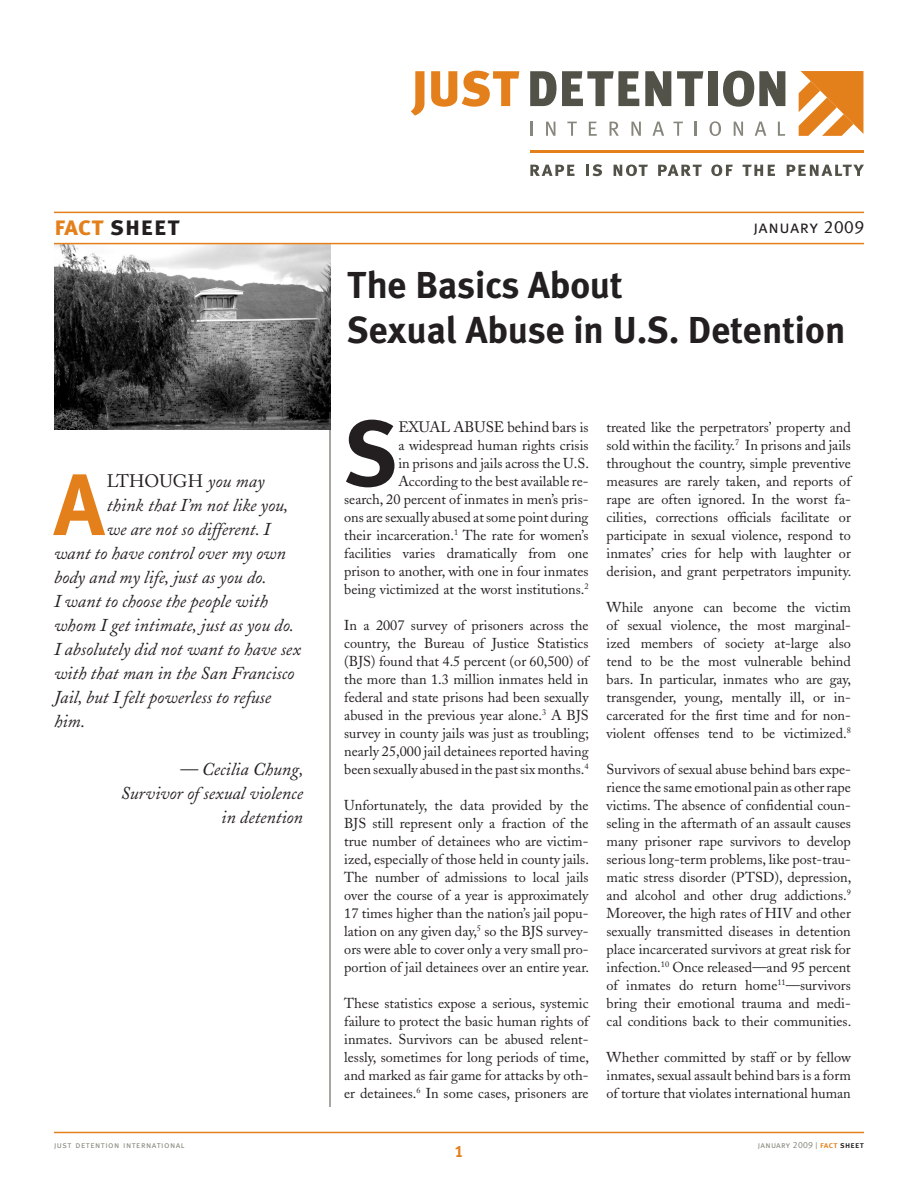
<style>
.page{position:relative;width:918px;height:1188px;background:#fff}
.page>*{position:absolute;margin:0;border:0;box-sizing:border-box;transform-origin:0 0}
.t1{font:700 92.7px "Meta Plus";color:#231f20}
.t2{font:700 87px "Meta Plus";color:#e4801b}
.t3{font:700 37.5px/45px "Meta Plus";color:#231f20}
.t4{font:27px "Meta Plus Bold Caps";color:#231f20}
.t5{font:italic 18px/24px "Adobe Caslon";color:#231f20;text-align:right}
.t6{font:18px "Meta Plus Normal Caps";letter-spacing:.03em;color:#231f20}
.t7{font:18px "Adobe Caslon";color:#231f20}
.t8{font:15px "Adobe Caslon";color:#231f20}
.t9{font:14.25px/18px "Adobe Caslon";color:#231f20;text-align:justify}
.t10{font:9px "Meta Plus Normal Caps";letter-spacing:.05em;color:#87867c}
.t11{font:9px "Meta Plus Normal Caps";letter-spacing:.03em;color:#87867c}
.s1{color:#e4801b}
.s2{font-style:normal}
.s3{font-size:14.25px}
.s4{font-family:"Meta Plus Medium Caps";color:#e4801b}
.s5{font-family:"Meta Plus Medium Caps";color:#231f20}
</style>
<div class="page">
<img style="left:54px;top:244px;width:277px;height:186px">
<hr style="left:330px;top:412px;width:1px;height:695px;background:#535249">
<hr style="left:54px;top:1132px;width:810px;height:1px;background:#e4801b">
<svg style="left:799px;top:71px;width:64px;height:65px"></svg>
<svg style="left:411px;top:71px;width:13px;height:45px"></svg>
<svg style="left:431px;top:71px;width:88px;height:36px"></svg>
<svg style="left:530px;top:71px;width:109px;height:35px"></svg>
<svg style="left:645px;top:71px;width:26px;height:35px"></svg>
<svg style="left:677px;top:71px;width:26px;height:35px"></svg>
<div style="left:709px;top:71px;width:9px;height:35px;background:#535249"></div>
<svg style="left:723px;top:71px;width:62px;height:36px"></svg>
<svg style="left:530px;top:122px;width:2px;height:14px"></svg>
<svg style="left:546px;top:122px;width:9px;height:14px"></svg>
<svg style="left:567px;top:122px;width:10px;height:14px"></svg>
<svg style="left:589px;top:122px;width:8px;height:14px"></svg>
<svg style="left:610px;top:122px;width:9px;height:14px"></svg>
<svg style="left:631px;top:122px;width:10px;height:14px"></svg>
<svg style="left:653px;top:122px;width:11px;height:14px"></svg>
<svg style="left:673px;top:122px;width:10px;height:14px"></svg>
<svg style="left:695px;top:122px;width:2px;height:14px"></svg>
<svg style="left:710px;top:121px;width:11px;height:15px"></svg>
<svg style="left:734px;top:122px;width:9px;height:14px"></svg>
<svg style="left:755px;top:122px;width:11px;height:14px"></svg>
<svg style="left:778px;top:122px;width:7px;height:14px"></svg>
<svg style="left:530px;top:165px;width:45px;height:11px"></svg>
<svg style="left:586px;top:164px;width:16px;height:12px"></svg>
<svg style="left:614px;top:165px;width:34px;height:11px"></svg>
<svg style="left:658px;top:165px;width:44px;height:11px"></svg>
<svg style="left:711px;top:165px;width:22px;height:11px"></svg>
<svg style="left:743px;top:165px;width:32px;height:11px"></svg>
<svg style="left:787px;top:165px;width:77px;height:11px"></svg>
<hr style="left:530px;top:150px;width:334px;height:3px;background:#e4801b">
<hr style="left:54px;top:243px;width:810px;height:1px;background:#e4801b">
<hr style="left:54px;top:212px;width:810px;height:1px;background:#e4801b">
<p class="t4" style="left:54px;top:210px;width:127px"><span class="s1">fact</span> sheet</p>
<p class="t6" style="left:753px;top:217px;width:112px">january 2009</p>
<p class="t2" style="left:54px;top:455px;width:52px">A</p>
<p class="t7" style="left:107px;top:470px;width:25px">ltho</p>
<p class="t5" style="left:159px;top:470px;width:107px"><span class="s2">ugh</span> you may</p>
<p class="t5" style="left:107px;top:494px;width:183px">think that I’m not like you,</p>
<p class="t5" style="left:107px;top:518px;width:165px">we are not so different. I</p>
<p class="t5" style="left:54px;top:542px;width:233px">want to have control over my own</p>
<p class="t5" style="left:54px;top:566px;width:214px">body and my life, just as you do.</p>
<p class="t5" style="left:54px;top:590px;width:215px">I want to choose the people with</p>
<p class="t5" style="left:54px;top:614px;width:242px">whom I get intimate, just as you do.</p>
<p class="t5" style="left:54px;top:638px;width:248px">I absolutely did not want to have sex</p>
<p class="t5" style="left:54px;top:662px;width:242px">with that man in the San Francisco</p>
<p class="t5" style="left:54px;top:686px;width:219px">Jail, but I felt powerless to refuse</p>
<p class="t5" style="left:54px;top:710px;width:33px">him.</p>
<p class="t5" style="left:121px;top:758px;width:184px">— Cecilia Chung,<br>Survivor of sexual violence in detention</p>
<p class="t3" style="left:347px;top:263px;width:500px">The Basics About<br>Sexual Abuse in U.S. Detention</p>
<p class="t1" style="left:344px;top:400px;width:56px">S</p>
<p class="t8" style="left:398px;top:418px;width:192px">exual abuse behind bars <span class="s3">is</span></p>
<p class="t9" style="left:344px;top:436px;width:246px;text-align:right">a widespread human rights crisis<br>in prisons and jails across the U.S.<br>According to the best available re-<br>search, 20 percent of inmates in men’s pris&shy;ons are sexually abused at some point during their incarceration.<sup>1</sup> The rate for women’s facilities varies dramatically from one prison to another, with one in four inmates being victimized at the worst institutions.<sup>2</sup></p>
<p class="t9" style="left:344px;top:616px;width:246px;text-align:left">In a 2007 survey of prisoners across the country, the Bureau of Justice Statistics (BJS) found that 4.5 percent (or 60,500) of the more than 1.3 million inmates held in federal and state prisons had been sexually abused in the previous year alone.<sup>3</sup> A BJS survey in county jails was just as troubling; nearly 25,000 jail detainees reported having been sexually abused in the past six months.<sup>4</sup></p>
<p class="t9" style="left:344px;top:796px;width:246px">Unfortunately, the data provided by the BJS still represent only a fraction of the true number of detainees who are victim&shy;ized, especially of those held in county jails.<br>The number of admissions to local jails over the course of a year is approximately 17 times higher than the nation’s jail popu&shy;lation on any given day,<sup>5</sup> so the BJS survey&shy;ors were able to cover only a very small pro&shy;portion of jail detainees over an entire year.</p>
<p class="t9" style="left:344px;top:994px;width:246px">These statistics expose a serious, systemic failure to protect the basic human rights of inmates. Survivors can be abused relent&shy;lessly, sometimes for long periods of time, and marked as fair game for attacks by oth&shy;er detainees.<sup>6</sup> In some cases, prisoners are</p>
<p class="t9" style="left:607px;top:418px;width:246px">treated like the perpetrators’ property and sold within the facility.<sup>7</sup> In prisons and jails throughout the country, simple preventive measures are rarely taken, and reports of rape are often ignored. In the worst fa&shy;cilities, corrections officials facilitate or participate in sexual violence, respond to inmates’ cries for help with laughter or derision, and grant perpetrators impunity.</p>
<p class="t9" style="left:607px;top:598px;width:246px">While anyone can become the victim of sexual violence, the most marginal&shy;ized members of society at-large also tend to be the most vulnerable behind bars. In particular, inmates who are gay, transgender, young, mentally ill, or in&shy;carcerated for the first time and for non&shy;violent offenses tend to be victimized.<sup>8</sup></p>
<p class="t9" style="left:607px;top:760px;width:246px">Survivors of sexual abuse behind bars expe&shy;rience the same emotional pain as other rape victims. The absence of confidential coun&shy;seling in the aftermath of an assault causes many prisoner rape survivors to develop serious long-term problems, like post-trau&shy;matic stress disorder (PTSD), depression, and alcohol and other drug addictions.<sup>9<br></sup>Moreover, the high rates of HIV and other sexually transmitted diseases in detention place incarcerated survivors at great risk for infection.<sup>10</sup> Once released—and 95 percent of inmates do return home<sup>11</sup>—survivors bring their emotional trauma and medi&shy;cal conditions back to their communities.</p>
<p class="t9" style="left:607px;top:1048px;width:246px">Whether committed by staff or by fellow inmates, sexual assault behind bars is a form of torture that violates international human</p>
<p class="t10" style="left:54px;top:1140px;width:132px">just detention international</p>
<p class="t11" style="left:758px;top:1140px;width:108px">january 2009 | <span class="s4">fact</span> <span class="s5">sheet</span></p>
</div>
